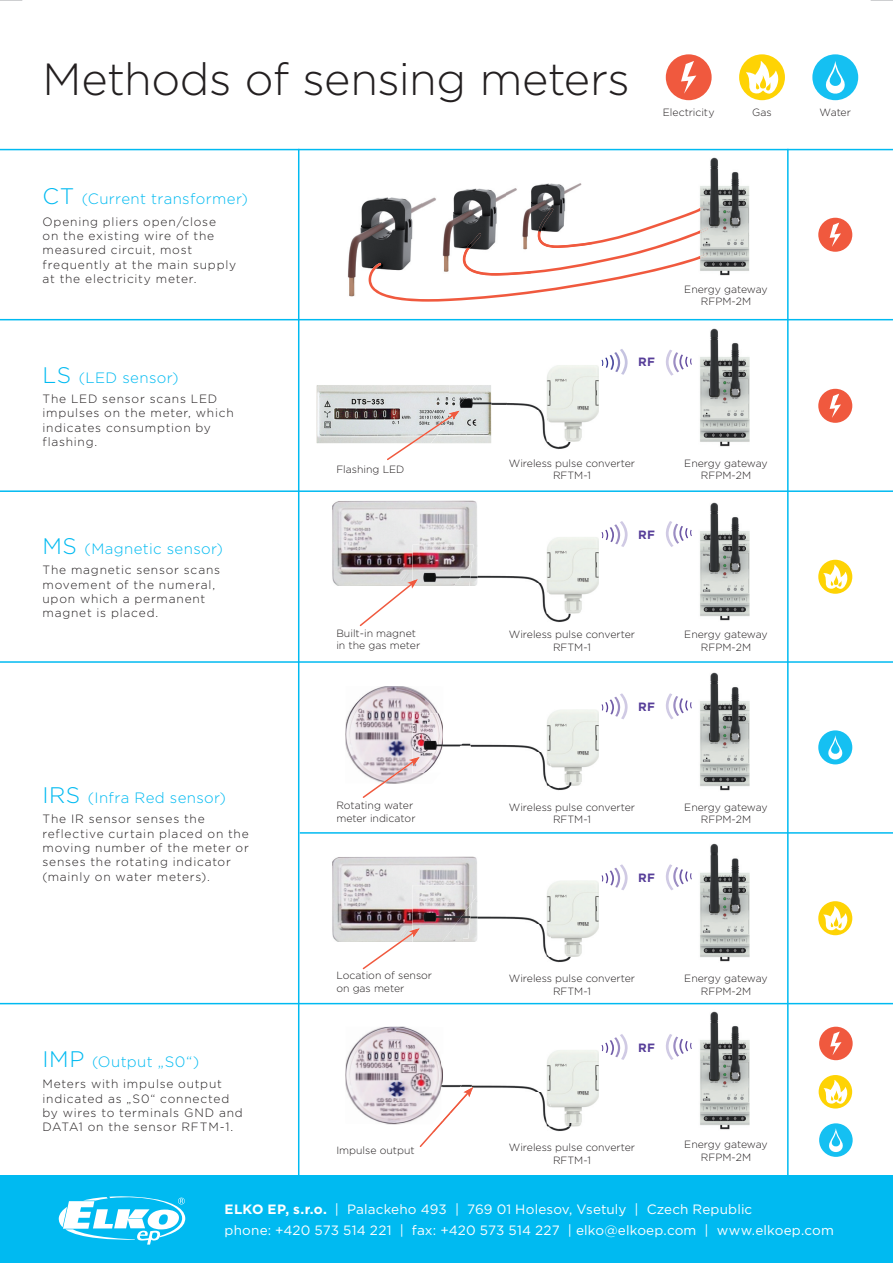
<style>
.page{position:relative;width:893px;height:1263px;background:#fff}
.page>*{position:absolute;margin:0;border:0;box-sizing:border-box;transform-origin:0 0}
.t1{font:300 45px "Gotham";letter-spacing:-.015em;color:#231f20}
.t2{font:300 15px "Gotham";letter-spacing:.025em;color:#00baf1}
.t3{font:13.5px/21px "Gotham";letter-spacing:.01em;color:#fff}
.t4{font:300 12px/14.4px "Gotham";letter-spacing:.065em;color:#231f20}
.t5{font:700 12px "Gotham";letter-spacing:.025em;color:#573e99}
.t6{font:300 10.5px/12.6px "Gotham";color:#231f20;text-align:center}
.s1{font-size:22.5px}
.s2{font-weight:700}
</style>
<div class="page">
<img style="left:347px;top:197px;width:76px;height:100px">
<img style="left:317px;top:385px;width:132px;height:58px">
<img style="left:332px;top:501px;width:145px;height:85px">
<img style="left:332px;top:856px;width:145px;height:86px">
<img style="left:453px;top:188px;width:53px;height:19px">
<img style="left:423px;top:197px;width:13px;height:10px">
<img style="left:531px;top:183px;width:51px;height:24px">
<img style="left:506px;top:188px;width:11px;height:8px">
<img style="left:547px;top:365px;width:52px;height:77px">
<img style="left:547px;top:537px;width:52px;height:76px">
<svg style="left:601px;top:349px;width:27px;height:26px"></svg>
<svg style="left:601px;top:521px;width:27px;height:26px"></svg>
<svg style="left:601px;top:864px;width:27px;height:26px"></svg>
<svg style="left:666px;top:350px;width:26px;height:26px"></svg>
<svg style="left:666px;top:521px;width:26px;height:26px"></svg>
<svg style="left:666px;top:864px;width:26px;height:26px"></svg>
<div style="left:0;top:1176px;width:893px;height:87px;background:#00baf1"></div>
<div style="left:818px;top:730px;width:34px;height:34px;background:#15c0f2;border-radius:50%"></div>
<svg style="left:828px;top:735px;width:15px;height:25px"></svg>
<div style="left:812px;top:54px;width:46px;height:46px;background:#15c0f2;border-radius:50%"></div>
<svg style="left:825px;top:61px;width:20px;height:33px"></svg>
<div style="left:818px;top:389px;width:34px;height:34px;background:#f0593e;border-radius:50%"></div>
<svg style="left:830px;top:394px;width:11px;height:24px"></svg>
<div style="left:818px;top:218px;width:34px;height:34px;background:#f0593e;border-radius:50%"></div>
<svg style="left:830px;top:223px;width:11px;height:24px"></svg>
<div style="left:666px;top:54px;width:46px;height:46px;background:#f0593e;border-radius:50%"></div>
<svg style="left:681px;top:61px;width:15px;height:33px"></svg>
<div style="left:819px;top:1027px;width:34px;height:33px;background:#f0593e;border-radius:50%"></div>
<svg style="left:830px;top:1031px;width:11px;height:24px"></svg>
<div style="left:818px;top:560px;width:34px;height:34px;background:#fed304;border-radius:50%"></div>
<svg style="left:823px;top:565px;width:25px;height:24px"></svg>
<div style="left:739px;top:54px;width:46px;height:46px;background:#fed304;border-radius:50%"></div>
<svg style="left:746px;top:61px;width:34px;height:33px"></svg>
<div style="left:818px;top:901px;width:34px;height:34px;background:#fed304;border-radius:50%"></div>
<svg style="left:823px;top:906px;width:25px;height:25px"></svg>
<hr style="left:298px;top:149px;width:1px;height:1029px;background:#00baf1">
<hr style="left:787px;top:149px;width:2px;height:1027px;background:#00baf1">
<hr style="left:0;top:661px;width:893px;height:2px;background:#00baf1">
<hr style="left:0;top:1003px;width:893px;height:1px;background:#00baf1">
<hr style="left:0;top:490px;width:893px;height:2px;background:#00baf1">
<hr style="left:0;top:319px;width:893px;height:1px;background:#00baf1">
<hr style="left:0;top:149px;width:893px;height:1px;background:#00baf1">
<hr style="left:300px;top:832px;width:593px;height:2px;background:#00baf1">
<img style="left:510px;top:403px;width:32px;height:8px">
<img style="left:558px;top:442px;width:13px;height:8px">
<img style="left:491px;top:411px;width:67px;height:38px">
<img style="left:460px;top:431px;width:31px;height:12px">
<img style="left:547px;top:416px;width:10px;height:26px">
<img style="left:477px;top:545px;width:65px;height:39px">
<img style="left:558px;top:613px;width:20px;height:10px">
<img style="left:538px;top:584px;width:20px;height:38px">
<img style="left:474px;top:554px;width:3px;height:32px">
<img style="left:547px;top:588px;width:10px;height:25px">
<img style="left:477px;top:900px;width:63px;height:24px">
<img style="left:558px;top:957px;width:13px;height:6px">
<img style="left:538px;top:924px;width:20px;height:38px">
<img style="left:472px;top:895px;width:5px;height:47px">
<img style="left:412px;top:544px;width:62px;height:42px">
<img style="left:454px;top:562px;width:18px;height:24px">
<svg style="left:360px;top:579px;width:58px;height:47px"></svg>
<img style="left:412px;top:885px;width:62px;height:29px">
<img style="left:412px;top:913px;width:30px;height:29px">
<img style="left:442px;top:903px;width:30px;height:39px">
<svg style="left:363px;top:928px;width:57px;height:41px"></svg>
<img style="left:491px;top:402px;width:19px;height:29px">
<img style="left:449px;top:385px;width:42px;height:46px">
<svg style="left:387px;top:411px;width:73px;height:49px"></svg>
<img style="left:547px;top:880px;width:52px;height:48px">
<img style="left:547px;top:928px;width:52px;height:29px">
<img style="left:345px;top:686px;width:93px;height:90px">
<img style="left:547px;top:709px;width:52px;height:47px">
<svg style="left:601px;top:693px;width:27px;height:26px"></svg>
<svg style="left:666px;top:693px;width:26px;height:26px"></svg>
<img style="left:474px;top:744px;width:66px;height:8px">
<img style="left:558px;top:786px;width:13px;height:5px">
<img style="left:426px;top:752px;width:132px;height:38px">
<img style="left:547px;top:756px;width:52px;height:30px">
<img style="left:472px;top:744px;width:2px;height:25px">
<img style="left:412px;top:713px;width:31px;height:60px">
<img style="left:443px;top:743px;width:29px;height:30px">
<svg style="left:432px;top:769px;width:11px;height:14px"></svg>
<svg style="left:363px;top:757px;width:57px;height:41px"></svg>
<img style="left:345px;top:1027px;width:96px;height:97px">
<img style="left:547px;top:1050px;width:52px;height:46px">
<svg style="left:601px;top:1034px;width:27px;height:26px"></svg>
<svg style="left:666px;top:1034px;width:26px;height:26px"></svg>
<img style="left:474px;top:1085px;width:68px;height:8px">
<img style="left:558px;top:1126px;width:21px;height:6px">
<img style="left:539px;top:1093px;width:19px;height:38px">
<img style="left:547px;top:1096px;width:52px;height:30px">
<img style="left:441px;top:1064px;width:2px;height:23px">
<img style="left:443px;top:1084px;width:30px;height:3px">
<svg style="left:420px;top:1087px;width:53px;height:60px"></svg>
<div style="left:819px;top:1075px;width:33px;height:33px;background:#fed304;border-radius:50%"></div>
<svg style="left:823px;top:1080px;width:25px;height:24px"></svg>
<div style="left:819px;top:1123px;width:34px;height:34px;background:#15c0f2;border-radius:50%"></div>
<svg style="left:829px;top:1128px;width:14px;height:24px"></svg>
<svg style="left:58px;top:1196px;width:128px;height:48px"></svg>
<img style="left:700px;top:157px;width:49px;height:119px">
<svg style="left:369px;top:207px;width:339px;height:95px"></svg>
<img style="left:700px;top:328px;width:49px;height:119px">
<img style="left:700px;top:502px;width:49px;height:119px">
<img style="left:700px;top:672px;width:49px;height:119px">
<img style="left:700px;top:843px;width:49px;height:119px">
<img style="left:700px;top:1011px;width:49px;height:119px">
<svg style="left:0;top:0;width:22px;height:1px"></svg>
<svg style="left:871px;top:0;width:22px;height:1px"></svg>
<h1 class="t1" style="left:43px;top:63px;width:589px">Methods of sensing meters</h1>
<p class="t6" style="left:663px;top:107px;width:53px">Electricity</p>
<p class="t6" style="left:752px;top:107px;width:21px">Gas</p>
<p class="t6" style="left:819px;top:107px;width:33px">Water</p>
<p class="t2" style="left:43px;top:193px;width:207px"><span class="s1">CT</span> (Current transformer)</p>
<p class="t4" style="left:43px;top:215px;width:195px">Opening pliers open/close<br>on the existing wire of the measured circuit, most frequently at the main supply at the electricity meter.</p>
<p class="t2" style="left:43px;top:372px;width:138px"><span class="s1">LS</span> (LED sensor)</p>
<p class="t4" style="left:43px;top:392px;width:193px">The LED sensor scans LED impulses on the meter, which indicates consumption by flashing.</p>
<p class="t5" style="left:638px;top:358px;width:18px">RF</p>
<p class="t6" style="left:684px;top:283px;width:85px">Energy gateway<br>RFPM-2M</p>
<p class="t2" style="left:43px;top:543px;width:182px"><span class="s1">MS</span> (Magnetic sensor)</p>
<p class="t4" style="left:43px;top:564px;width:179px">The magnetic sensor scans movement of the numeral, upon which a permanent magnet is placed.</p>
<p class="t2" style="left:43px;top:792px;width:185px"><span class="s1">IRS</span> (Infra Red sensor)</p>
<p class="t4" style="left:43px;top:812px;width:208px">The IR sensor senses the reflective curtain placed on the moving number of the meter or senses the rotating indicator (mainly on water meters).</p>
<p class="t2" style="left:43px;top:1056px;width:158px"><span class="s1">IMP</span> (Output „S0“)</p>
<p class="t4" style="left:43px;top:1078px;width:202px">Meters with impulse output indicated as „S0“ connected by wires to terminals GND and<br>DATA1 on the sensor RFTM-1.</p>
<p class="t6" style="left:509px;top:457px;width:128px">Wireless pulse converter<br>RFTM-1</p>
<p class="t6" style="left:336px;top:464px;width:70px">Flashing LED</p>
<p class="t6" style="left:684px;top:457px;width:85px">Energy gateway<br>RFPM-2M</p>
<p class="t5" style="left:638px;top:530px;width:18px">RF</p>
<p class="t6" style="left:336px;top:627px;width:85px;text-align:left">Built-in magnet in the gas meter</p>
<p class="t6" style="left:509px;top:629px;width:128px">Wireless pulse converter<br>RFTM-1</p>
<p class="t6" style="left:684px;top:629px;width:85px">Energy gateway<br>RFPM-2M</p>
<p class="t5" style="left:638px;top:702px;width:18px">RF</p>
<p class="t6" style="left:336px;top:800px;width:81px;text-align:left">Rotating water meter indicator</p>
<p class="t6" style="left:509px;top:801px;width:128px">Wireless pulse converter<br>RFTM-1</p>
<p class="t6" style="left:684px;top:801px;width:85px">Energy gateway<br>RFPM-2M</p>
<p class="t5" style="left:638px;top:873px;width:18px">RF</p>
<p class="t6" style="left:336px;top:970px;width:97px;text-align:left">Location of sensor on gas meter</p>
<p class="t6" style="left:509px;top:973px;width:128px">Wireless pulse converter<br>RFTM-1</p>
<p class="t6" style="left:684px;top:973px;width:85px">Energy gateway<br>RFPM-2M</p>
<p class="t5" style="left:638px;top:1043px;width:18px">RF</p>
<p class="t6" style="left:336px;top:1145px;width:80px">Impulse output</p>
<p class="t6" style="left:509px;top:1142px;width:128px">Wireless pulse converter<br>RFTM-1</p>
<p class="t6" style="left:684px;top:1139px;width:85px">Energy gateway<br>RFPM-2M</p>
<p class="t3" style="left:225px;top:1200px;width:611px"><span class="s2">ELKO EP, s.r.o.</span> | Palackeho 493 | 769 01 Holesov, Vsetuly | Czech Republic<br>phone: +420 573 514 221 | fax: +420 573 514 227 | elko@elkoep.com | www.elkoep.com</p>
</div>
